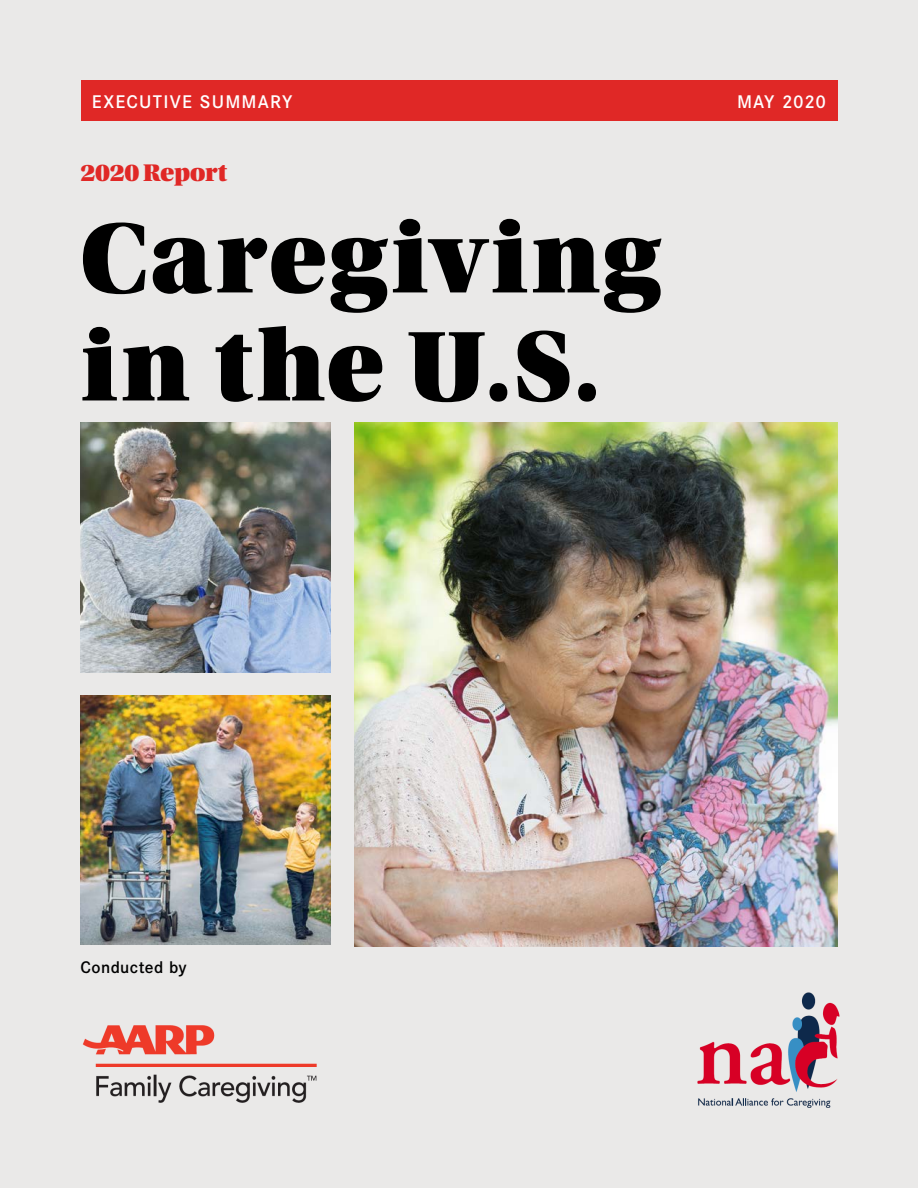
<style>
.page{position:relative;width:918px;height:1188px;background:#eae9e8}
.page>*{position:absolute;margin:0;border:0;box-sizing:border-box;transform-origin:0 0}
.t1{font:105px/108px "Utopia Std Black Headline";letter-spacing:.03em;color:#000}
.t2{font:25.5px "Utopia Std Black Headline";letter-spacing:-.015em;color:#e02826}
.t3{font:500 18px "Corporate S";letter-spacing:.065em;color:#fff}
.t4{font:500 16.5px "Corporate S";letter-spacing:.025em;color:#000}
</style>
<div class="page">
<div style="left:81px;top:80px;width:756px;height:40px;background:#e02826"></div>
<img style="left:81px;top:423px;width:249px;height:250px">
<img style="left:81px;top:696px;width:249px;height:248px">
<img style="left:354px;top:423px;width:483px;height:523px">
<img style="left:82px;top:1025px;width:235px;height:78px">
<img style="left:697px;top:992px;width:143px;height:116px">
<p class="t3" style="left:92px;top:91px;width:202px">EXECUTIVE SUMMARY</p>
<p class="t3" style="left:737px;top:91px;width:91px">MAY 2020</p>
<p class="t2" style="left:81px;top:159px;width:148px">2020 Report</p>
<h1 class="t1" style="left:81px;top:206px;width:581px">Caregiving in the U.S.</h1>
<p class="t4" style="left:81px;top:958px;width:108px">Conducted by</p>
</div>
